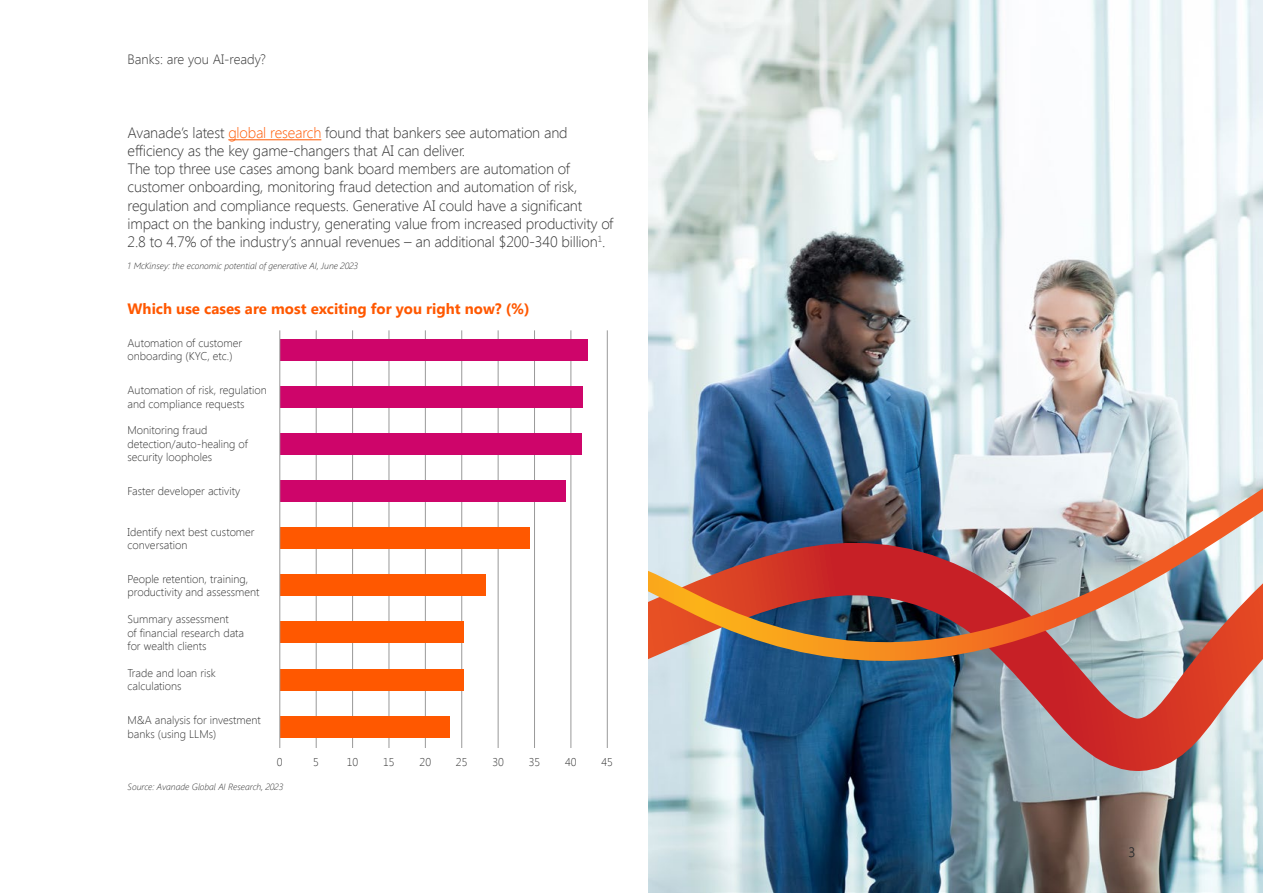
<style>
.page{position:relative;width:1263px;height:893px;background:#fff}
.page>*{position:absolute;margin:0;border:0;box-sizing:border-box;transform-origin:0 0}
.t1{font:300 15px/18px "Segoe UI";letter-spacing:-.01em;color:#333}
.t2{font:700 15px "Segoe UI";color:#ff5800}
.t3{font:300 13.5px "Segoe UI";color:#333}
.t4{font:300 11.25px/13.5px "Segoe UI";color:#333}
.t5{font:italic 300 9px "Segoe UI";color:#333}
.s1{color:#ff5800}
</style>
<div class="page">
<img style="left:648px;top:0;width:615px;height:893px">
<svg style="left:648px;top:677px;width:615px;height:118px;background:#7f8394"></svg>
<img style="left:648px;top:476px;width:615px;height:201px">
<hr style="left:352px;top:330px;width:1px;height:418px;background:#999">
<hr style="left:316px;top:330px;width:1px;height:418px;background:#999">
<hr style="left:389px;top:330px;width:1px;height:418px;background:#999">
<hr style="left:425px;top:330px;width:1px;height:418px;background:#999">
<hr style="left:461px;top:330px;width:1px;height:418px;background:#999">
<hr style="left:498px;top:330px;width:1px;height:418px;background:#999">
<hr style="left:534px;top:330px;width:1px;height:418px;background:#999">
<hr style="left:571px;top:330px;width:1px;height:418px;background:#999">
<hr style="left:607px;top:330px;width:1px;height:418px;background:#999">
<hr style="left:228px;top:139px;width:93px;height:1px;background:#ff5800">
<div style="left:280px;top:339px;width:307px;height:21px;background:#ce056a"></div>
<div style="left:280px;top:386px;width:302px;height:21px;background:#ce056a"></div>
<div style="left:280px;top:433px;width:301px;height:21px;background:#ce056a"></div>
<div style="left:280px;top:480px;width:286px;height:22px;background:#ce056a"></div>
<div style="left:280px;top:527px;width:250px;height:22px;background:#ff5800"></div>
<div style="left:280px;top:575px;width:206px;height:21px;background:#ff5800"></div>
<div style="left:280px;top:622px;width:184px;height:21px;background:#ff5800"></div>
<div style="left:280px;top:669px;width:184px;height:21px;background:#ff5800"></div>
<div style="left:280px;top:716px;width:169px;height:21px;background:#ff5800"></div>
<hr style="left:280px;top:330px;width:1px;height:418px;background:#999">
<p class="t3" style="left:128px;top:50px;width:140px">Banks: are you AI-ready?</p>
<p class="t1" style="left:128px;top:124px;width:487px">Avanade’s latest <span class="s1">global research</span> found that bankers see automation and efficiency as the key game-changers that AI can deliver.<br>The top three use cases among bank board members are automation of customer onboarding, monitoring fraud detection and automation of risk, regulation and compliance requests. Generative AI could have a significant impact on the banking industry, generating value from increased productivity of 2.8 to 4.7% of the industry’s annual revenues – an additional $200-340 billion<sup>1</sup>.</p>
<p class="t5" style="left:128px;top:259px;width:232px">1 McKinsey: the economic potential of generative AI, June 2023</p>
<p class="t2" style="left:128px;top:298px;width:404px">Which use cases are most exciting for you right now? (%)</p>
<p class="t4" style="left:128px;top:336px;width:116px">Automation of customer onboarding (KYC, etc.)</p>
<p class="t4" style="left:128px;top:383px;width:141px">Automation of risk, regulation and compliance requests</p>
<p class="t4" style="left:128px;top:423px;width:122px">Monitoring fraud detection/auto-healing of security loopholes</p>
<p class="t4" style="left:128px;top:484px;width:114px">Faster developer activity</p>
<p class="t4" style="left:128px;top:524px;width:129px">Identify next best customer conversation</p>
<p class="t4" style="left:128px;top:571px;width:133px">People retention, training, productivity and assessment</p>
<p class="t4" style="left:128px;top:612px;width:118px">Summary assessment<br>of financial research data for wealth clients</p>
<p class="t4" style="left:128px;top:666px;width:90px">Trade and loan risk calculations</p>
<p class="t4" style="left:128px;top:713px;width:135px">M&amp;A analysis for investment banks (using LLMs)</p>
<p class="t4" style="left:277px;top:755px;width:7px">0</p>
<p class="t4" style="left:313px;top:755px;width:7px">5</p>
<p class="t4" style="left:347px;top:755px;width:13px">10</p>
<p class="t4" style="left:383px;top:755px;width:13px">15</p>
<p class="t4" style="left:420px;top:755px;width:13px">20</p>
<p class="t4" style="left:456px;top:755px;width:13px">25</p>
<p class="t4" style="left:492px;top:755px;width:13px">30</p>
<p class="t4" style="left:529px;top:755px;width:13px">35</p>
<p class="t4" style="left:565px;top:755px;width:13px">40</p>
<p class="t4" style="left:601px;top:755px;width:13px">45</p>
<p class="t5" style="left:128px;top:781px;width:157px">Source: Avanade Global AI Research, 2023</p>
<p class="t3" style="left:1128px;top:843px;width:8px">3</p>
</div>
